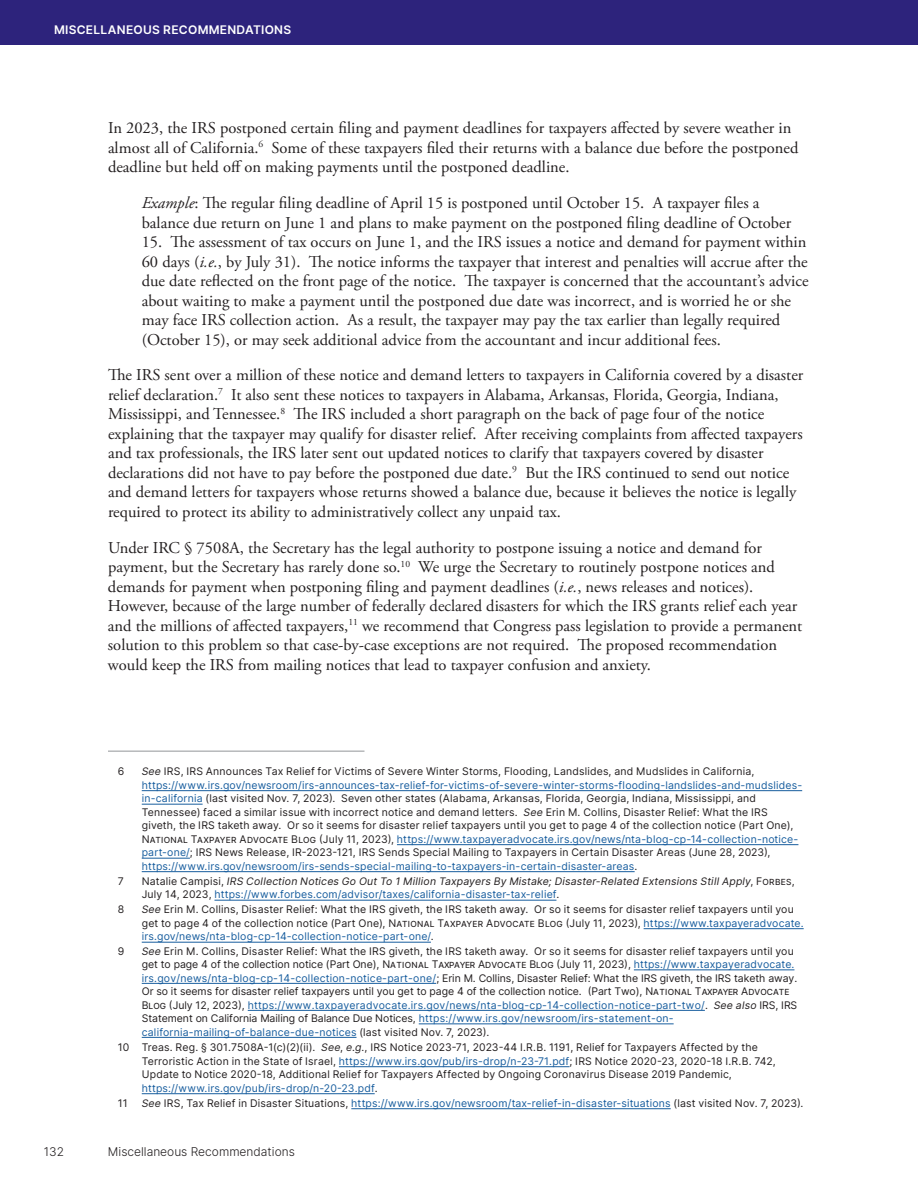
<style>
.page{position:relative;width:918px;height:1188px;background:#fff}
.page>*{position:absolute;margin:0;border:0;box-sizing:border-box;transform-origin:0 0}
.Paragraph{font:16.5px/19.5px "Adobe Garamond Pro";color:#231f20}
.t1{font:300 12px "Inter";color:#231f20}
.t2{font:600 12px "Inter";letter-spacing:.02em;color:#fff}
.Footnotes{font:10.5px/13.5px "Inter";letter-spacing:.015em;color:#231f20}
.Footnotes-2{font:italic 10.5px/13.5px "Inter";letter-spacing:.015em;color:#231f20}
.Footnotes-3{font:10.5px "Inter";letter-spacing:.015em;color:#175d9e}
.s1{font-style:italic}
.s2{color:#175d9e}
.s3{font-size:8.4px}
.s4{font-style:normal}
.s5{font-style:normal;font-size:8.4px}
.s6{font-style:normal;color:#175d9e}
.s7{font-style:italic;color:#231f20}
.s8{color:#231f20}
</style>
<div class="page">
<div style="left:0;top:0;width:918px;height:45px;background:#2d237c"></div>
<hr style="left:108px;top:751px;width:256px;height:1px;background:#939598">
<hr style="left:142px;top:790px;width:660px;height:1px;background:#175d9e">
<hr style="left:142px;top:804px;width:61px;height:1px;background:#175d9e">
<hr style="left:397px;top:844px;width:401px;height:1px;background:#175d9e">
<hr style="left:142px;top:858px;width:48px;height:1px;background:#175d9e">
<hr style="left:142px;top:871px;width:493px;height:1px;background:#175d9e">
<hr style="left:214px;top:900px;width:342px;height:1px;background:#175d9e">
<hr style="left:644px;top:928px;width:160px;height:1px;background:#175d9e">
<hr style="left:142px;top:942px;width:289px;height:1px;background:#175d9e">
<hr style="left:339px;top:1066px;width:231px;height:1px;background:#175d9e">
<hr style="left:142px;top:1093px;width:233px;height:1px;background:#175d9e">
<hr style="left:351px;top:1108px;width:320px;height:1px;background:#175d9e">
<hr style="left:634px;top:970px;width:160px;height:1px;background:#175d9e">
<hr style="left:142px;top:983px;width:294px;height:1px;background:#175d9e">
<hr style="left:248px;top:1010px;width:457px;height:1px;background:#175d9e">
<hr style="left:419px;top:1024px;width:255px;height:1px;background:#175d9e">
<hr style="left:142px;top:1037px;width:215px;height:1px;background:#175d9e">
<p class="t2" style="left:54px;top:21px;width:239px">MISCELLANEOUS RECOMMENDATIONS</p>
<p class="Paragraph" style="left:108px;top:119px;width:692px">In 2023, the IRS postponed certain filing and payment deadlines for taxpayers affected by severe weather in almost all of California.<sup>6</sup> Some of these taxpayers filed their returns with a balance due before the postponed deadline but held off on making payments until the postponed deadline.</p>
<p class="Paragraph" style="left:142px;top:194px;width:651px"><span class="s1">Example</span>: The regular filing deadline of April 15 is postponed until October 15. A taxpayer files a balance due return on June 1 and plans to make payment on the postponed filing deadline of October</p>
<p class="Paragraph" style="left:142px;top:233px;width:668px">15. The assessment of tax occurs on June 1, and the IRS issues a notice and demand for payment within 60 days (<span class="s1">i.e.</span>, by July 31). The notice informs the taxpayer that interest and penalties will accrue after the due date reflected on the front page of the notice. The taxpayer is concerned that the accountant’s advice about waiting to make a payment until the postponed due date was incorrect, and is worried he or she may face IRS collection action. As a result, the taxpayer may pay the tax earlier than legally required (October 15), or may seek additional advice from the accountant and incur additional fees.</p>
<p class="Paragraph" style="left:108px;top:366px;width:697px">The IRS sent over a million of these notice and demand letters to taxpayers in California covered by a disaster relief declaration.<sup>7</sup> It also sent these notices to taxpayers in Alabama, Arkansas, Florida, Georgia, Indiana, Mississippi, and Tennessee.<sup>8</sup> The IRS included a short paragraph on the back of page four of the notice explaining that the taxpayer may qualify for disaster relief. After receiving complaints from affected taxpayers and tax professionals, the IRS later sent out updated notices to clarify that taxpayers covered by disaster declarations did not have to pay before the postponed due date.<sup>9</sup> But the IRS continued to send out notice and demand letters for taxpayers whose returns showed a balance due, because it believes the notice is legally required to protect its ability to administratively collect any unpaid tax.</p>
<p class="Paragraph" style="left:108px;top:538px;width:696px">Under IRC § 7508A, the Secretary has the legal authority to postpone issuing a notice and demand for payment, but the Secretary has rarely done so.<sup>10</sup> We urge the Secretary to routinely postpone notices and demands for payment when postponing filing and payment deadlines (<span class="s1">i.e.</span>, news releases and notices).<br>However, because of the large number of federally declared disasters for which the IRS grants relief each year and the millions of affected taxpayers,<sup>11</sup> we recommend that Congress pass legislation to provide a permanent solution to this problem so that case-by-case exceptions are not required. The proposed recommendation would keep the IRS from mailing notices that lead to taxpayer confusion and anxiety.</p>
<p class="Footnotes" style="left:118px;top:765px;width:8px">6</p>
<p class="Footnotes" style="left:142px;top:765px;width:662px"><span class="s1">See</span> IRS, IRS Announces Tax Relief for Victims of Severe Winter Storms, Flooding, Landslides, and Mudslides in California, <span class="s2">https://www.irs.gov/newsroom/irs-announces-tax-relief-for-victims-of-severe-winter-storms-flooding-landslides-and-mudslides&shy;in-california</span> (last visited Nov. 7, 2023). Seven other states (Alabama, Arkansas, Florida, Georgia, Indiana, Mississippi, and Tennessee) faced a similar issue with incorrect notice and demand letters. <span class="s1">See</span> Erin M. Collins, Disaster Relief: What the IRS giveth, the IRS taketh away. Or so it seems for disaster relief taxpayers until you get to page 4 of the collection notice (Part One), N<span class="s3">ATIONAL</span> T<span class="s3">AXPAYER</span> A<span class="s3">DVOCATE</span> B<span class="s3">LOG</span> (July 11, 2023), <span class="s2">https://www.taxpayeradvocate.irs.gov/news/nta-blog-cp-14-collection-notice&shy;part-one/</span>; IRS News Release, IR-2023-121, IRS Sends Special Mailing to Taxpayers in Certain Disaster Areas (June 28, 2023), <span class="s2">https://www.irs.gov/newsroom/irs-sends-special-mailing-to-taxpayers-in-certain-disaster-areas</span>.</p>
<p class="Footnotes" style="left:118px;top:874px;width:7px">7</p>
<p class="Footnotes-2" style="left:142px;top:874px;width:654px"><span class="s4">Natalie Campisi,</span> IRS Collection Notices Go Out To 1 Million Taxpayers By Mistake; Disaster-Related Extensions Still Apply<span class="s4">, F</span><span class="s5">ORBES</span><span class="s4">,<br>July 14, 2023,</span> <span class="s6">https://www.forbes.com/advisor/taxes/california-disaster-tax-relief</span><span class="s4">.</span></p>
<p class="Footnotes" style="left:118px;top:903px;width:8px">8</p>
<p class="Footnotes" style="left:142px;top:903px;width:663px"><span class="s1">See</span> Erin M. Collins, Disaster Relief: What the IRS giveth, the IRS taketh away. Or so it seems for disaster relief taxpayers until you get to page 4 of the collection notice (Part One), N<span class="s3">ATIONAL</span> T<span class="s3">AXPAYER</span> A<span class="s3">DVOCATE</span> B<span class="s3">LOG</span> (July 11, 2023), <span class="s2">https://www.taxpayeradvocate. irs.gov/news/nta-blog-cp-14-collection-notice-part-one/</span>.</p>
<p class="Footnotes" style="left:118px;top:945px;width:8px">9</p>
<p class="Footnotes" style="left:142px;top:945px;width:657px"><span class="s1">See</span> Erin M. Collins, Disaster Relief: What the IRS giveth, the IRS taketh away. Or so it seems for disaster relief taxpayers until you get to page 4 of the collection notice (Part One), N<span class="s3">ATIONAL</span> T<span class="s3">AXPAYER</span> A<span class="s3">DVOCATE</span> B<span class="s3">LOG</span> (July 11, 2023), <span class="s2">https://www.taxpayeradvocate. irs.gov/news/nta-blog-cp-14-collection-notice-part-one/</span>; Erin M. Collins, Disaster Relief: What the IRS giveth, the IRS taketh away.<br>Or so it seems for disaster relief taxpayers until you get to page 4 of the collection notice. (Part Two), N<span class="s3">ATIONAL</span> T<span class="s3">AXPAYER</span> A<span class="s3">DVOCATE </span>B<span class="s3">LOG</span> (July 12, 2023), <span class="s2">https://www.taxpayeradvocate.irs.gov/news/nta-blog-cp-14-collection-notice-part-two/</span>. <span class="s1">See also</span> IRS, IRS Statement on California Mailing of Balance Due Notices, <span class="s2">https://www.irs.gov/newsroom/irs-statement-on&shy;california-mailing-of-balance-due-notices</span> (last visited Nov. 7, 2023).</p>
<p class="Footnotes" style="left:142px;top:1041px;width:636px;text-indent:-24px">10 Treas. Reg. § 301.7508A-1(c)(2)(ii). <span class="s1">See</span>, <span class="s1">e.g.</span>, IRS Notice 2023-71, 2023-44 I.R.B. 1191, Relief for Taxpayers Affected by the Terroristic Action in the State of Israel, <span class="s2">https://www.irs.gov/pub/irs-drop/n-23-71.pdf</span>; IRS Notice 2020-23, 2020-18 I.R.B. 742, Update to Notice 2020-18, Additional Relief for Taxpayers Affected by Ongoing Coronavirus Disease 2019 Pandemic, <span class="s2">https://www.irs.gov/pub/irs-drop/n-20-23.pdf</span>.</p>
<p class="Footnotes" style="left:118px;top:1096px;width:11px">11</p>
<p class="Footnotes-3" style="left:142px;top:1096px;width:663px"><span class="s7">See</span> <span class="s8">IRS, Tax Relief in Disaster Situations,</span> https://www.irs.gov/newsroom/tax-relief-in-disaster-situations <span class="s8">(last visited Nov. 7, 2023).</span></p>
<p class="t1" style="left:44px;top:1144px;width:22px">132</p>
<p class="t1" style="left:108px;top:1144px;width:188px">Miscellaneous Recommendations</p>
</div>
